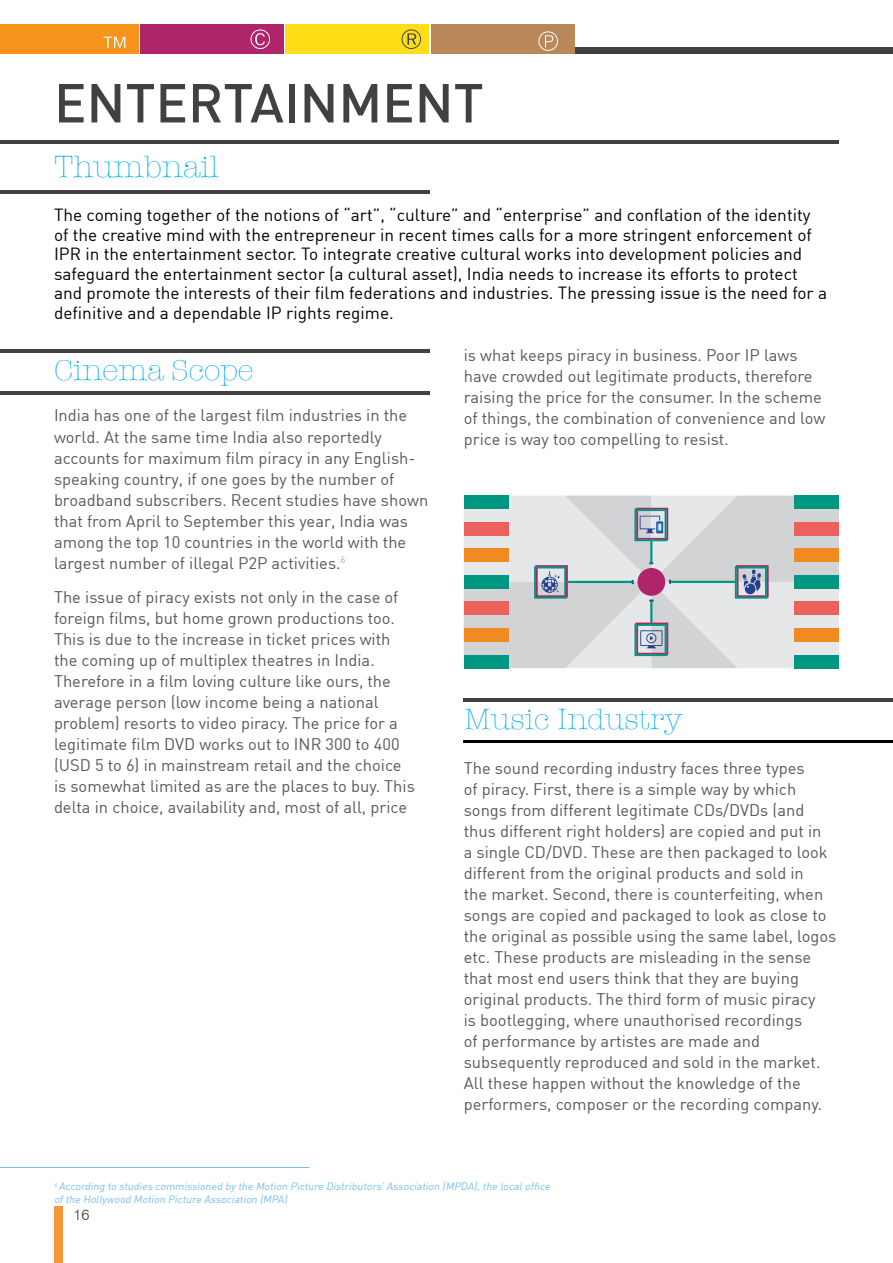
<style>
.page{position:relative;width:893px;height:1263px;background:#fff}
.page>*{position:absolute;margin:0;border:0;box-sizing:border-box;transform-origin:0 0}
.t1{font:54px "DIN Medium Alternate";color:#414042}
.t2{font:300 31.5px "American Typewriter";color:#00aeef}
.t3{font:300 30px "American Typewriter";color:#00aeef}
.t4{font:17.25px/19.5px "DIN";color:#000}
.t5{font:16.5px/21px "DIN";color:#58595b}
.t6{font:300 15px "Swiss 721 BT";color:#414042}
.t7{font:italic 10.5px/12.6px "DIN";color:#75bee9}
</style>
<div class="page">
<div style="left:574px;top:48px;width:319px;height:6px;background:#414042"></div>
<div style="left:54px;top:1207px;width:9px;height:56px;background:#f79433"></div>
<div style="left:0;top:24px;width:139px;height:30px;background:#f7941e"></div>
<div style="left:141px;top:24px;width:143px;height:30px;background:#ae256c"></div>
<div style="left:286px;top:24px;width:143px;height:30px;background:#ffde17"></div>
<div style="left:431px;top:24px;width:143px;height:30px;background:#ba8758"></div>
<svg style="left:103px;top:37px;width:22px;height:11px"></svg>
<svg style="left:250px;top:29px;width:20px;height:20px"></svg>
<svg style="left:402px;top:29px;width:19px;height:20px"></svg>
<svg style="left:538px;top:31px;width:20px;height:20px"></svg>
<hr style="left:464px;top:698px;width:429px;height:3px;background:#414042">
<hr style="left:464px;top:740px;width:429px;height:2px;background:#000">
<hr style="left:0;top:191px;width:429px;height:3px;background:#414042">
<hr style="left:0;top:140px;width:839px;height:4px;background:#414042">
<hr style="left:0;top:349px;width:429px;height:3px;background:#414042">
<hr style="left:0;top:391px;width:429px;height:4px;background:#414042">
<svg style="left:464px;top:496px;width:375px;height:172px;background:#d4d4d7"></svg>
<hr style="left:568px;top:581px;width:64px;height:2px;background:#009782">
<hr style="left:650px;top:602px;width:2px;height:20px;background:#009782">
<hr style="left:670px;top:581px;width:64px;height:2px;background:#009782">
<hr style="left:650px;top:541px;width:2px;height:22px;background:#009782">
<div style="left:464px;top:496px;width:44px;height:13px;background:#009782"></div>
<div style="left:464px;top:522px;width:44px;height:13px;background:#ec615e"></div>
<div style="left:464px;top:549px;width:44px;height:13px;background:#f18a21"></div>
<div style="left:464px;top:575px;width:44px;height:13px;background:#009782"></div>
<div style="left:464px;top:602px;width:44px;height:13px;background:#ec615e"></div>
<div style="left:464px;top:628px;width:44px;height:14px;background:#f18a21"></div>
<div style="left:464px;top:655px;width:44px;height:13px;background:#009782"></div>
<div style="left:794px;top:496px;width:45px;height:13px;background:#009782"></div>
<div style="left:794px;top:522px;width:45px;height:13px;background:#ec615e"></div>
<div style="left:794px;top:549px;width:45px;height:13px;background:#f18a21"></div>
<div style="left:794px;top:575px;width:45px;height:13px;background:#009782"></div>
<div style="left:794px;top:602px;width:45px;height:13px;background:#ec615e"></div>
<div style="left:794px;top:628px;width:45px;height:14px;background:#f18a21"></div>
<div style="left:794px;top:655px;width:45px;height:13px;background:#009782"></div>
<hr style="left:0;top:1167px;width:309px;height:1px;background:#75bee9">
<h1 class="t1" style="left:54px;top:68px;width:34px">ENTERTA</h1>
<h1 class="t1" style="left:284px;top:68px;width:53px">INMENT</h1>
<h2 class="t2" style="left:54px;top:144px;width:167px">Thumbnail</h2>
<p class="t4" style="left:54px;top:205px;width:775px">The coming together of the notions of “art”, “culture” and “enterprise” and conflation of the identity of the creative mind with the entrepreneur in recent times calls for a more stringent enforcement of IPR in the entertainment sector. To integrate creative cultural works into development policies and safeguard the entertainment sector (a cultural asset), India needs to increase its efforts to protect and promote the interests of their film federations and industries. The pressing issue is the need for a definitive and a dependable IP rights regime.</p>
<h3 class="t3" style="left:54px;top:348px;width:201px">Cinema Scope</h3>
<p class="t5" style="left:54px;top:405px;width:376px">India has one of the largest film industries in the world. At the same time India also reportedly accounts for maximum film piracy in any English&shy;speaking country, if one goes by the number of broadband subscribers. Recent studies have shown that from April to September this year, India was among the top 10 countries in the world with the largest number of illegal P2P activities.<sup>6</sup></p>
<p class="t5" style="left:54px;top:586px;width:362px">The issue of piracy exists not only in the case of foreign films, but home grown productions too.<br>This is due to the increase in ticket prices with the coming up of multiplex theatres in India.<br>Therefore in a film loving culture like ours, the average person (low income being a national problem) resorts to video piracy. The price for a legitimate film DVD works out to INR 300 to 400 (USD 5 to 6) in mainstream retail and the choice is somewhat limited as are the places to buy. This delta in choice, availability and, most of all, price</p>
<p class="t5" style="left:464px;top:344px;width:363px">is what keeps piracy in business. Poor IP laws have crowded out legitimate products, therefore raising the price for the consumer. In the scheme of things, the combination of convenience and low price is way too compelling to resist.</p>
<h3 class="t3" style="left:464px;top:697px;width:220px">Music Industry</h3>
<p class="t5" style="left:464px;top:757px;width:374px">The sound recording industry faces three types<br>of piracy. First, there is a simple way by which songs from different legitimate CDs/DVDs (and thus different right holders) are copied and put in<br>a single CD/DVD. These are then packaged to look different from the original products and sold in<br>the market. Second, there is counterfeiting, when songs are copied and packaged to look as close to the original as possible using the same label, logos etc. These products are misleading in the sense that most end users think that they are buying original products. The third form of music piracy<br>is bootlegging, where unauthorised recordings<br>of performance by artistes are made and subsequently reproduced and sold in the market.<br>All these happen without the knowledge of the performers, composer or the recording company.</p>
<p class="t7" style="left:54px;top:1180px;width:500px"><sup>6</sup> According to studies commissioned by the Motion Picture Distributors’Association (MPDA),the localoffice ofthe Hollywood Motion Picture Association (MPA)</p>
<p class="t6" style="left:73px;top:1206px;width:17px">16</p>
</div>
